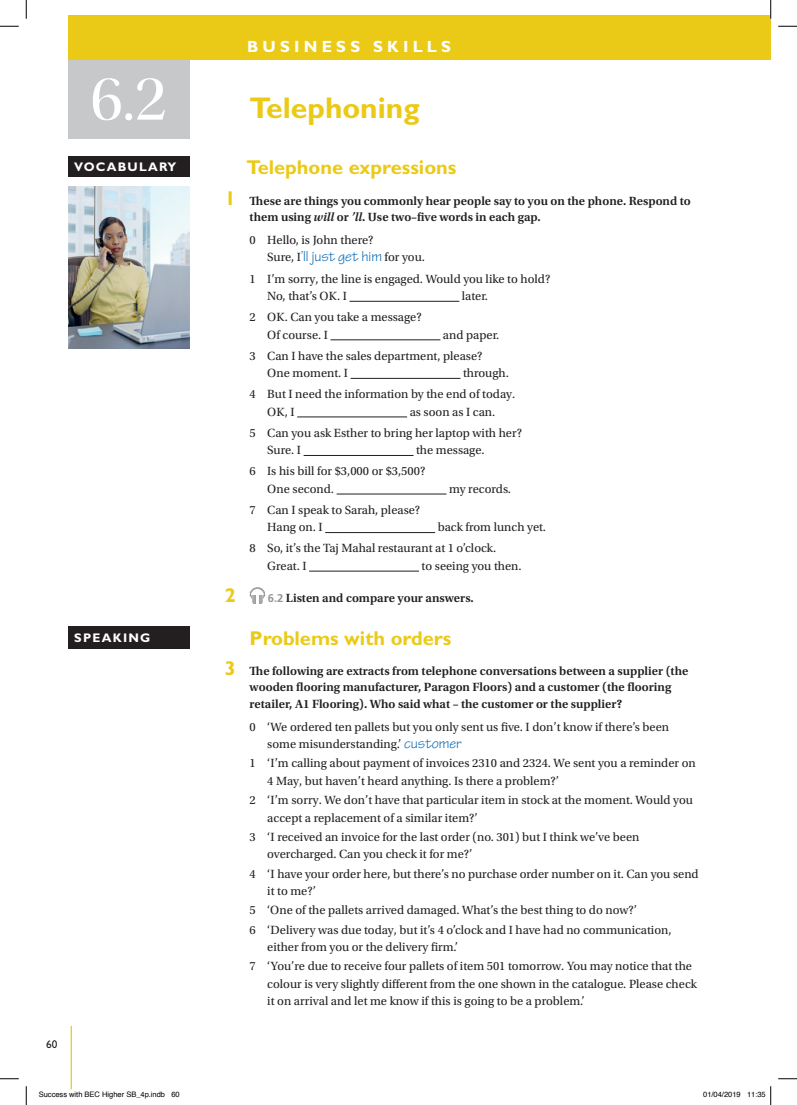
<style>
.page{position:relative;width:797px;height:1105px;background:#fff}
.page>*{position:absolute;margin:0;border:0;box-sizing:border-box;transform-origin:0 0}
.t1{font:65px "Utopia Std Disp";color:#fff}
.t2{font:700 30px "Gill Sans Std";color:#ebca17}
.t3{font:700 20px "Gill Sans Std";color:#ebca17}
.t4{font:700 16.25px "Gill Sans Std";letter-spacing:.26em;color:#fff}
.t5{font:12.5px/17.5px "Utopia Std";color:#231f20}
.t6{font:600 12.5px/16.2px "Utopia Std";color:#231f20}
.t7{font:700 12.5px "Gill Sans Std";letter-spacing:.1em;color:#fff}
.t8{font:11.25px "Gill Sans Std";color:#231f20}
.t9{font:7.5px "Helvetica";color:#000}
.s1{font-family:"Gill Sans Std";font-weight:700;font-size:20px;color:#ebca17}
.s2{font-style:italic}
.s3{font-family:"Tekton Pro";font-size:15px;color:#0166b3}
.s4{font-family:"Frutiger LT Std";font-weight:700;font-size:11.25px;color:#939598}
</style>
<div class="page">
<hr style="left:71px;top:1026px;width:1px;height:63px;background:#ebca17">
<div style="left:68px;top:60px;width:121px;height:79px;background:#c7c8ca"></div>
<div style="left:68px;top:16px;width:702px;height:44px;background:#ebca17"></div>
<hr style="left:349px;top:301px;width:110px;height:1px;background:#231f20">
<hr style="left:330px;top:339px;width:110px;height:1px;background:#231f20">
<hr style="left:350px;top:378px;width:110px;height:1px;background:#231f20">
<hr style="left:297px;top:417px;width:110px;height:1px;background:#231f20">
<hr style="left:303px;top:455px;width:110px;height:1px;background:#231f20">
<hr style="left:336px;top:494px;width:110px;height:1px;background:#231f20">
<hr style="left:325px;top:532px;width:110px;height:1px;background:#231f20">
<hr style="left:309px;top:571px;width:110px;height:1px;background:#231f20">
<svg style="left:249px;top:587px;width:16px;height:17px"></svg>
<div style="left:68px;top:156px;width:121px;height:21px;background:#231f20"></div>
<img style="left:68px;top:187px;width:121px;height:161px">
<div style="left:68px;top:627px;width:121px;height:22px;background:#231f20"></div>
<svg style="left:0;top:25px;width:19px;height:2px"></svg>
<svg style="left:778px;top:25px;width:19px;height:2px"></svg>
<svg style="left:0;top:1078px;width:19px;height:1px"></svg>
<svg style="left:778px;top:1078px;width:19px;height:1px"></svg>
<svg style="left:25px;top:0;width:2px;height:19px"></svg>
<svg style="left:25px;top:1086px;width:2px;height:19px"></svg>
<svg style="left:770px;top:0;width:1px;height:19px"></svg>
<svg style="left:770px;top:1086px;width:1px;height:19px"></svg>
<h1 class="t1" style="left:90px;top:64px;width:78px">6.2</h1>
<p class="t7" style="left:74px;top:160px;width:104px">VOCABULARY</p>
<p class="t7" style="left:74px;top:631px;width:78px">SPEAKING</p>
<p class="t8" style="left:46px;top:1037px;width:13px">60</p>
<h3 class="t4" style="left:247px;top:37px;width:205px">BUSINESS SKILLS</h3>
<h2 class="t2" style="left:249px;top:90px;width:172px">Telephoning</h2>
<h3 class="t3" style="left:246px;top:156px;width:211px">Telephone expressions</h3>
<p class="t6" style="left:249px;top:193px;width:443px;text-indent:-25px"><span class="s1">1</span> These are things you commonly hear people say to you on the phone. Respond to them using <span class="s2">will</span> or <span class="s2">’ll</span>. Use two–five words in each gap.</p>
<p class="t5" style="left:267px;top:231px;width:159px;text-indent:-18px">0 Hello, is John there?<br>Sure, I<span class="s3">’ll just get him</span> for you.</p>
<p class="t5" style="left:267px;top:270px;width:284px;text-indent:-18px">1 I’m sorry, the line is engaged. Would you like to hold?<br>No, that’s OK. I</p>
<p class="t5" style="left:462px;top:287px;width:28px">later.</p>
<p class="t5" style="left:267px;top:308px;width:156px;text-indent:-18px">2 OK. Can you take a message?<br>Of course. I</p>
<p class="t5" style="left:249px;top:324px;width:251px;line-height:21px;text-indent:193px">and paper.<br>3 Can I have the sales department, please?</p>
<p class="t5" style="left:267px;top:365px;width:82px">One moment. I</p>
<p class="t5" style="left:249px;top:363px;width:267px;line-height:21px;text-indent:213px">through.<br>4 But I need the information by the end of today.</p>
<p class="t5" style="left:267px;top:403px;width:29px">OK, I</p>
<p class="t5" style="left:249px;top:401px;width:274px;line-height:21px;text-indent:160px">as soon as I can.<br>5 Can you ask Esther to bring her laptop with her?</p>
<p class="t5" style="left:267px;top:442px;width:35px">Sure. I</p>
<p class="t5" style="left:249px;top:440px;width:236px;line-height:21px;text-indent:166px">the message.<br>6 Is his bill for $3,000 or $3,500?</p>
<p class="t5" style="left:267px;top:480px;width:68px">One second.</p>
<p class="t5" style="left:449px;top:480px;width:63px">my records.</p>
<p class="t5" style="left:267px;top:501px;width:154px;text-indent:-18px">7 Can I speak to Sarah, please?<br>Hang on. I</p>
<p class="t5" style="left:249px;top:517px;width:298px;line-height:21px;text-indent:188px">back from lunch yet.<br>8 So, it’s the Taj Mahal restaurant at 1 o’clock.</p>
<p class="t5" style="left:267px;top:557px;width:41px">Great. I</p>
<p class="t5" style="left:421px;top:557px;width:101px">to seeing you then.</p>
<h3 class="t3" style="left:225px;top:583px;width:13px">2</h3>
<p class="t6" style="left:268px;top:590px;width:207px"><span class="s4">6.2</span> Listen and compare your answers.</p>
<h3 class="t3" style="left:249px;top:626px;width:203px">Problems with orders</h3>
<p class="t6" style="left:249px;top:663px;width:440px;text-indent:-25px"><span class="s1">3</span> The following are extracts from telephone conversations between a supplier (the wooden flooring manufacturer, Paragon Floors) and a customer (the flooring retailer, A1 Flooring). Who said what – the customer or the supplier?</p>
<p class="t5" style="left:267px;top:718px;width:403px;text-indent:-18px">0 ‘We ordered ten pallets but you only sent us five. I don’t know if there’s been some misunderstanding.’ <span class="s3">customer</span></p>
<p class="t5" style="left:267px;top:755px;width:430px;text-indent:-18px">1 ‘I’m calling about payment of invoices 2310 and 2324. We sent you a reminder on<br>4 May, but haven’t heard anything. Is there a problem?’</p>
<p class="t5" style="left:267px;top:791px;width:427px;text-indent:-18px">2 ‘I’m sorry. We don’t have that particular item in stock at the moment. Would you accept a replacement of a similar item?’</p>
<p class="t5" style="left:267px;top:828px;width:373px;text-indent:-18px">3 ‘I received an invoice for the last order (no. 301) but I think we’ve been overcharged. Can you check it for me?’</p>
<p class="t5" style="left:267px;top:865px;width:433px;text-indent:-18px">4 ‘I have your order here, but there’s no purchase order number on it. Can you send it to me?’</p>
<p class="t5" style="left:249px;top:901px;width:423px;line-height:19.2px">5 ‘One of the pallets arrived damaged. What’s the best thing to do now?’<br>6 ‘Delivery was due today, but it’s 4 o’clock and I have had no communication,</p>
<p class="t5" style="left:249px;top:938px;width:444px;line-height:19.2px;text-indent:18px">either from you or the delivery firm.’<br>7 ‘You’re due to receive four pallets of item 501 tomorrow. You may notice that the</p>
<p class="t5" style="left:267px;top:975px;width:431px">colour is very slightly different from the one shown in the catalogue. Please check it on arrival and let me know if this is going to be a problem.’</p>
<p class="t9" style="left:39px;top:1089px;width:142px">Success with BEC Higher SB_4p.indb 60</p>
<p class="t9" style="left:703px;top:1089px;width:64px">01/04/2019 11:35</p>
</div>
